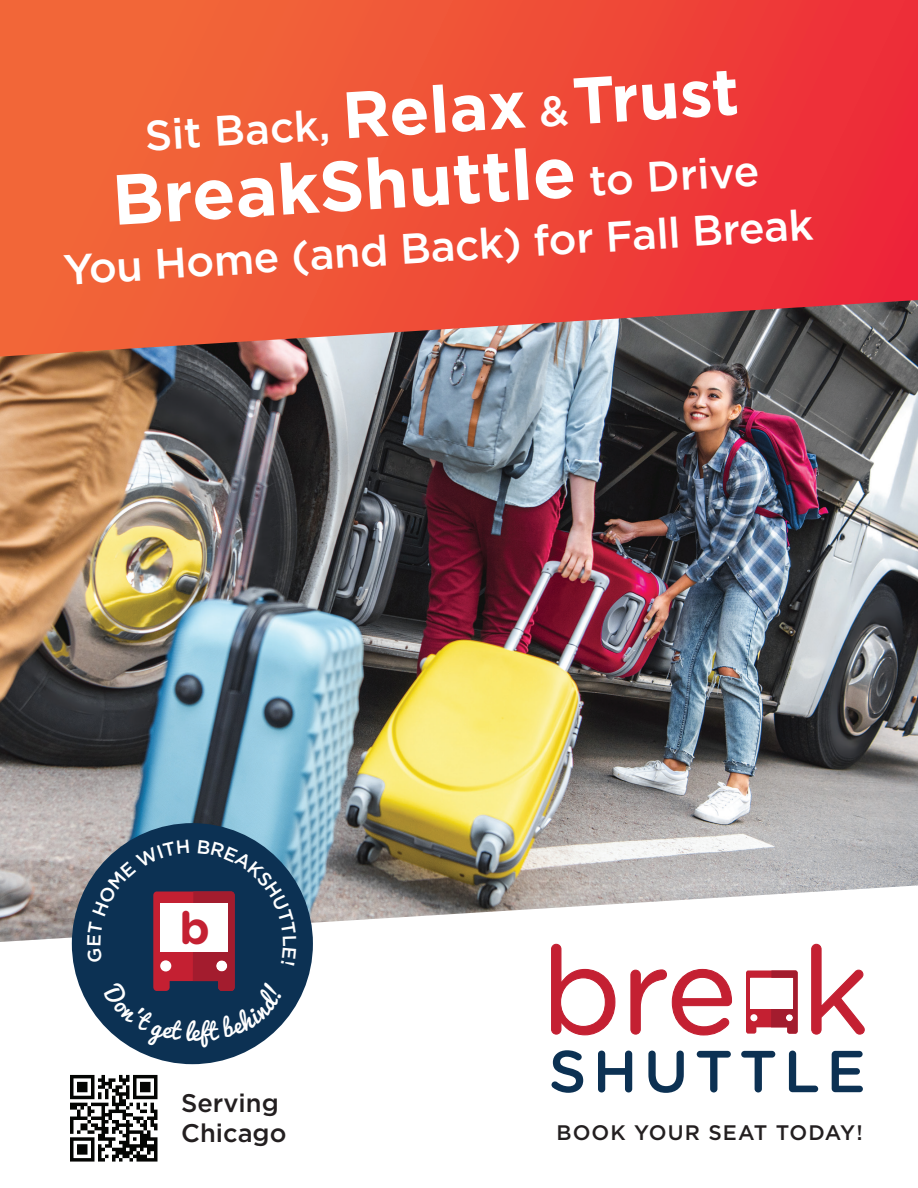
<style>
.page{position:relative;width:918px;height:1188px;background:#fff}
.page>*{position:absolute;margin:0;border:0;box-sizing:border-box;transform-origin:0 0}
.t1{font:121.35px "Gotham Rounded";color:#c42032}
.t2{font:700 70.95px "Gotham";color:#fff}
.t3{font:700 65.7px "Gotham";color:#fff}
.t4{font:500 59.1px "Gotham Rounded";letter-spacing:.105em;color:#0c3153}
.t5{font:700 45.3px "Gotham Rounded";color:#c42032}
.t6{font:500 42.45px "Gotham";color:#fff}
.t7{font:500 25.5px/30px "Gotham";color:#231f20}
.t8{font:500 21px "Gotham";letter-spacing:.05em;color:#231f20}
.s1{font-weight:500;font-size:42.45px}
</style>
<div class="page">
<div style="left:0;top:0;width:918px;height:580px;background:linear-gradient(to right,#f26f38,#ed2b38)"></div>
<img style="left:0;top:300px;width:918px;height:642px">
<div style="left:72px;top:823px;width:241px;height:241px;background:#0c3153;border-radius:50%"></div>
<img style="left:70px;top:1074px;width:88px;height:88px">
<svg style="left:746px;top:970px;width:52px;height:64px;background:#bf4251"></svg>
<div style="left:750px;top:978px;width:43px;height:31px;background:#fff"></div>
<svg style="left:87px;top:839px;width:209px;height:209px"></svg>
<h3 class="t3" style="left:142px;top:81px;width:597px;rotate:-3deg"><span class="s1">Sit Back,</span> Relax <span class="s1">&amp;</span>Trust</h3>
<h2 class="t2" style="left:110px;top:151px;width:649px;rotate:-3deg">BreakShuttle <span class="s1">to Drive</span></h2>
<p class="t6" style="left:62px;top:239px;width:753px;rotate:-3deg">You Home (and Back) for Fall Break</p>
<p class="t5" style="left:180px;top:895px;width:32px">b</p>
<p class="t7" style="left:181px;top:1088px;width:107px">Serving<br>Chicago</p>
<h1 class="t1" style="left:541px;top:907px;width:331px">bre k</h1>
<h3 class="t4" style="left:549px;top:1029px;width:319px">SHUTTLE</h3>
<p class="t8" style="left:556px;top:1119px;width:308px">BOOK YOUR SEAT TODAY!</p>
</div>
